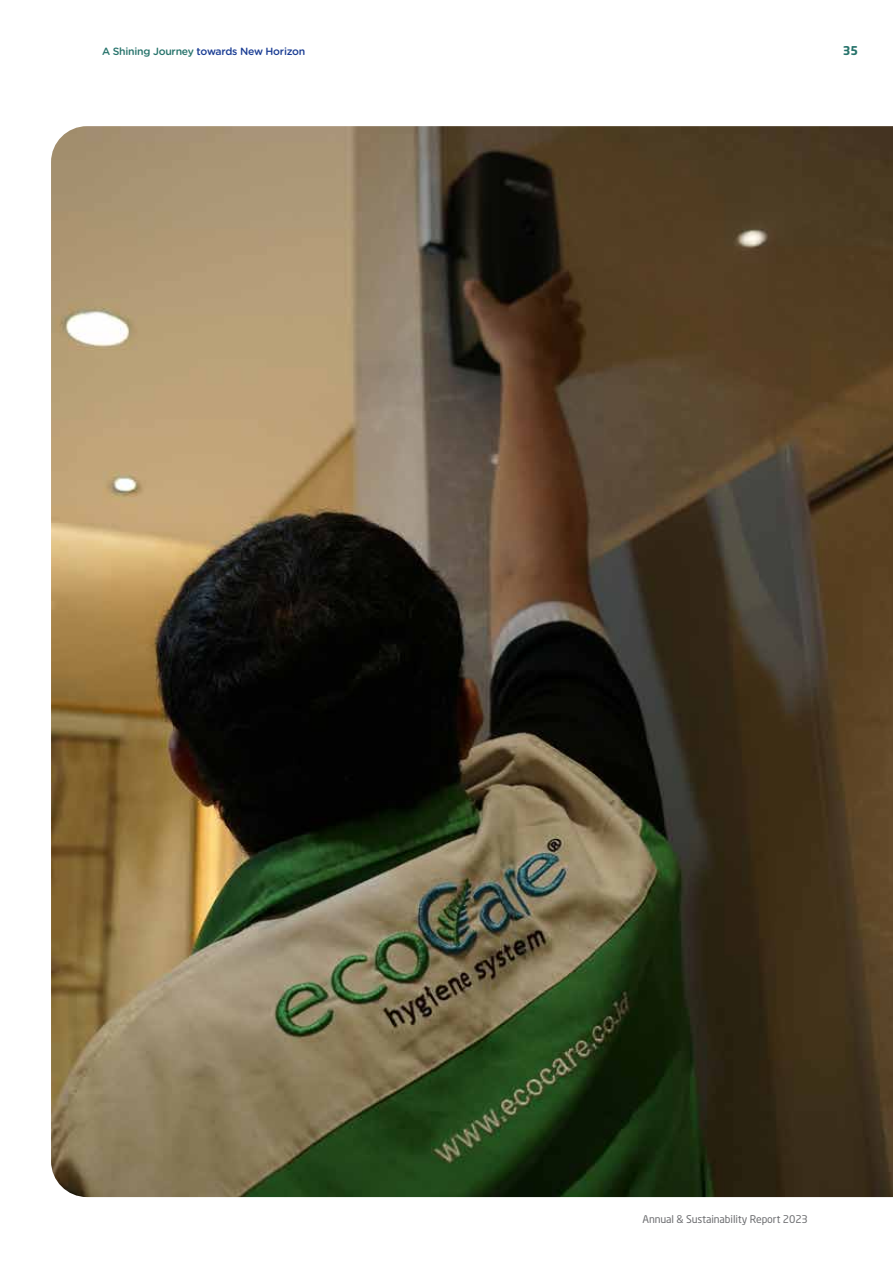
<style>
.page{position:relative;width:893px;height:1263px;background:#fff}
.page>*{position:absolute;margin:0;border:0;box-sizing:border-box;transform-origin:0 0}
.t1{font:700 12px "Neo Sans Pro";color:#26736b}
.t2{font:500 10.5px "Gotham Rounded";letter-spacing:-.025em;color:#1a3d94}
.t3{font:10.5px "Neo Sans Pro";letter-spacing:-.01em;color:#6d6e71}
.s1{color:#26736b}
</style>
<div class="page">
<img style="left:51px;top:126px;width:842px;height:1071px">
<p class="t2" style="left:102px;top:44px;width:205px"><span class="s1">A Shining Journey</span> towards New Horizon</p>
<p class="t1" style="left:843px;top:43px;width:17px">35</p>
<p class="t3" style="left:642px;top:1212px;width:167px">Annual &amp; Sustainability Report 2023</p>
</div>
